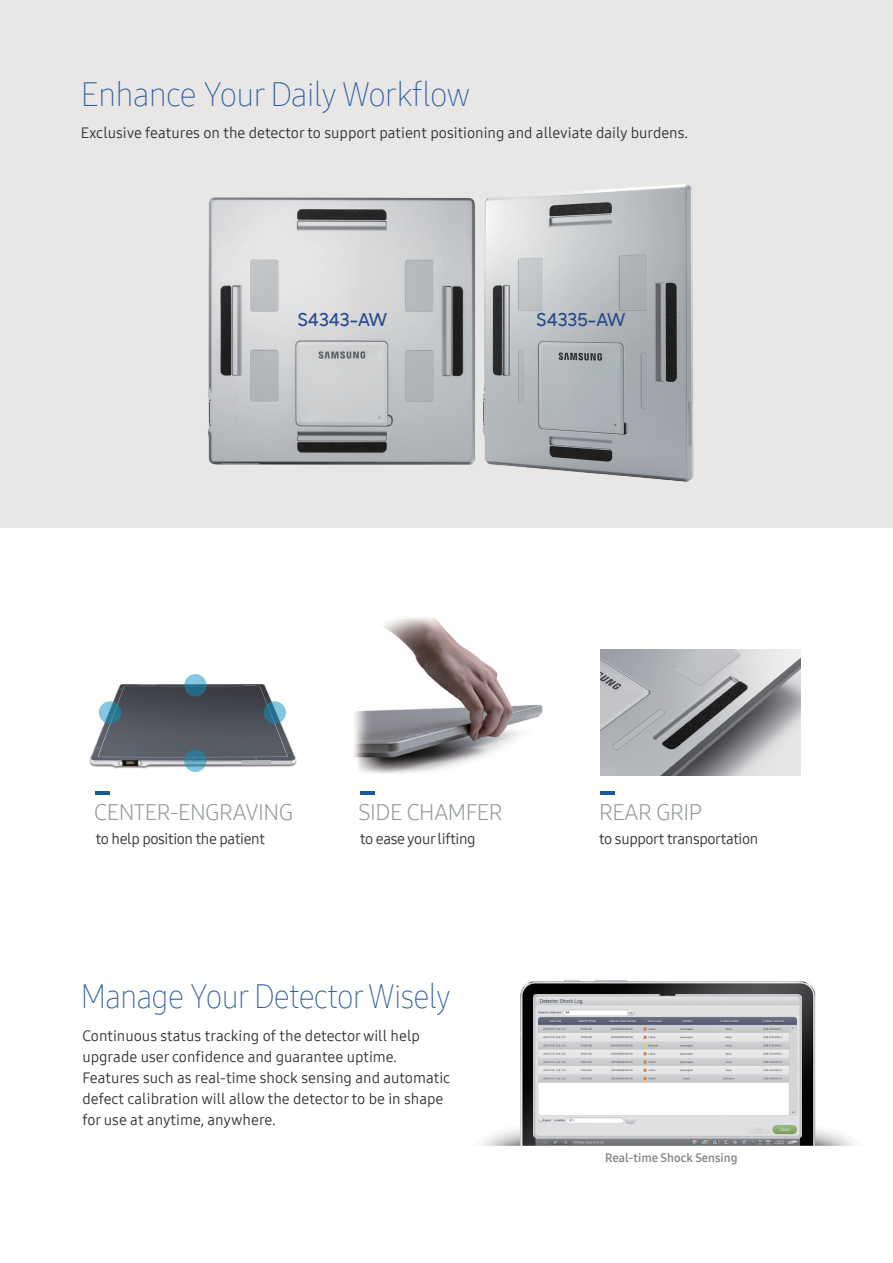
<style>
.page{position:relative;width:893px;height:1263px;background:#fff}
.page>*{position:absolute;margin:0;border:0;box-sizing:border-box;transform-origin:0 0}
.t1{font:33px "Samsung One 200";letter-spacing:-.025em;color:#2c5d9d}
.t2{font:33px "Samsung One 200";letter-spacing:-.025em;color:#2c5d9d;scale:.95 1}
.t3{font:22.5px "Samsung One 300";letter-spacing:-.025em;color:#91979b}
.t4{font:500 18px "Samsung Sharp Sans";color:#28498d}
.t5{font:15px/21px "Samsung One 400";color:#312f30}
.t6{font:15px "Samsung One 400";letter-spacing:-.025em;color:#312f30}
.t7{font:12px "Samsung One 700";color:#86898e}
</style>
<div class="page">
<div style="left:0;top:0;width:893px;height:527px;background:#e8e7e6"></div>
<img style="left:480px;top:980px;width:376px;height:166px">
<img style="left:208px;top:197px;width:204px;height:268px">
<img style="left:412px;top:184px;width:282px;height:298px">
<img style="left:90px;top:684px;width:207px;height:84px">
<img style="left:353px;top:617px;width:190px;height:156px">
<img style="left:601px;top:650px;width:199px;height:125px">
<hr style="left:360px;top:792px;width:14px;height:3px;background:#1c5999">
<hr style="left:96px;top:792px;width:14px;height:3px;background:#1c5999">
<hr style="left:601px;top:792px;width:14px;height:3px;background:#1c5999">
<svg style="left:184px;top:674px;width:22px;height:22px"></svg>
<svg style="left:184px;top:750px;width:22px;height:22px"></svg>
<svg style="left:99px;top:701px;width:22px;height:23px"></svg>
<svg style="left:264px;top:701px;width:22px;height:23px"></svg>
<img style="left:533px;top:995px;width:268px;height:142px">
<svg style="left:281px;top:736px;width:11px;height:17px"></svg>
<p class="t1" style="left:81px;top:73px;width:392px">Enhance Your Daily Workflow</p>
<p class="t5" style="left:81px;top:122px;width:609px">Exclusive features on the detector to support patient positioning and alleviate daily burdens.</p>
<p class="t4" style="left:298px;top:306px;width:91px">S4343-AW</p>
<p class="t4" style="left:537px;top:307px;width:90px">S4335-AW</p>
<p class="t3" style="left:94px;top:797px;width:201px">CENTER-ENGRAVING</p>
<p class="t3" style="left:359px;top:797px;width:146px">SIDE CHAMFER</p>
<p class="t3" style="left:599px;top:797px;width:104px">REAR GRIP</p>
<p class="t6" style="left:96px;top:829px;width:171px">to help position the patient</p>
<p class="t6" style="left:360px;top:829px;width:117px">to ease your lifting</p>
<p class="t6" style="left:599px;top:829px;width:161px">to support transportation</p>
<p class="t2" style="left:81px;top:974px;width:391px">Manage Your Detector Wisely</p>
<p class="t5" style="left:82px;top:1025px;width:369px">Continuous status tracking of the detector will help upgrade user confidence and guarantee uptime.<br>Features such as real-time shock sensing and automatic defect calibration will allow the detector to be in shape for use at anytime, anywhere.</p>
<p class="t7" style="left:605px;top:1150px;width:134px">Real-time Shock Sensing</p>
</div>
